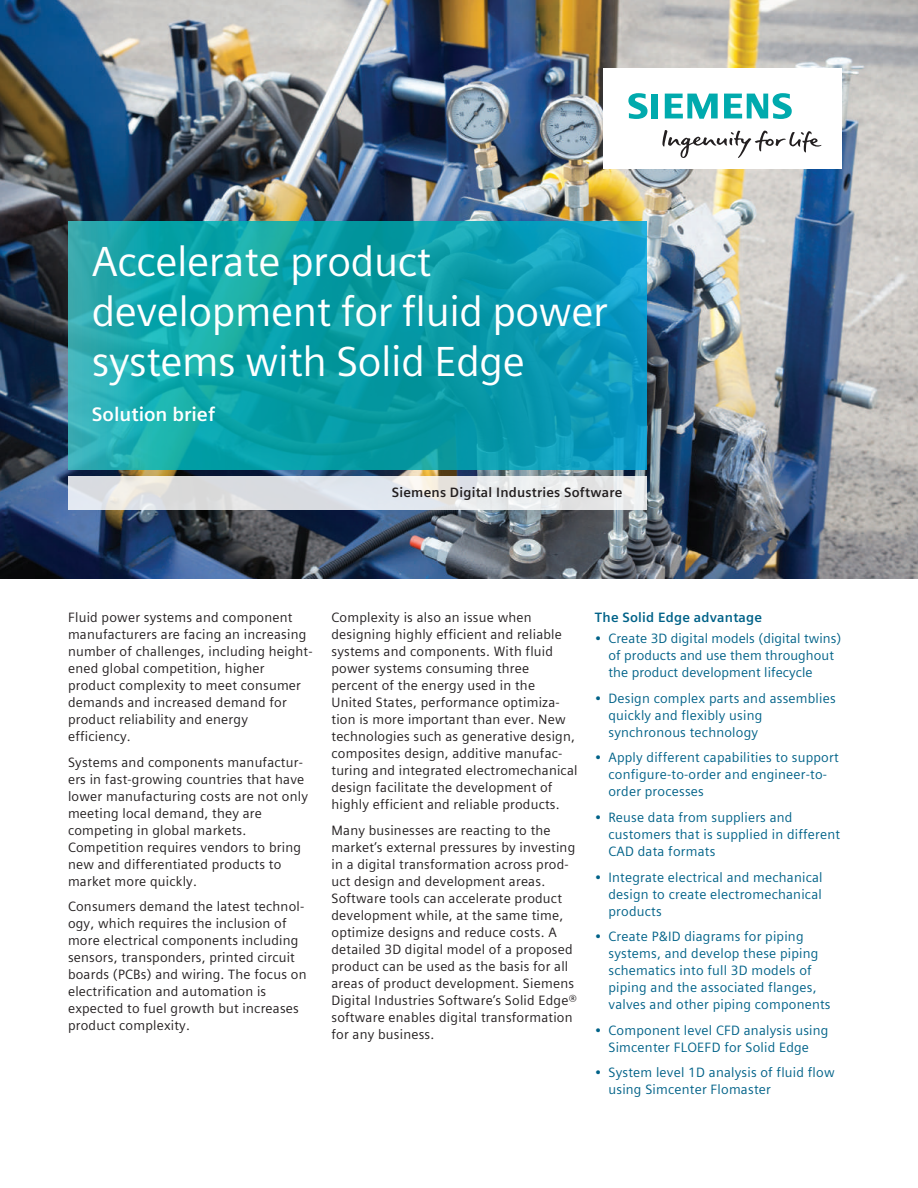
<style>
.page{position:relative;width:918px;height:1188px;background:#fff}
.page>*{position:absolute;margin:0;border:0;box-sizing:border-box;transform-origin:0 0}
.t1{font:42px/50.4px "Siemens Sans Global";letter-spacing:-.01em;color:#fff}
.t2{font:700 19.5px "Siemens Sans Global";color:#fff}
.t3{font:13.5px/17px "Siemens Sans Global";letter-spacing:.015em;color:#231f20}
.t4{font:13.5px/17px "Siemens Sans Global";letter-spacing:.015em;color:#006288}
.t5{font:700 13.5px "Siemens Sans Global";letter-spacing:.015em;color:#231f20}
.t6{font:700 13.5px "Siemens Sans Global";letter-spacing:.015em;color:#006288}
</style>
<div class="page">
<img style="left:0;top:0;width:918px;height:578px">
<div style="left:603px;top:68px;width:238px;height:101px;background:#fff"></div>
<svg style="left:662px;top:130px;width:159px;height:28px"></svg>
<svg style="left:628px;top:93px;width:30px;height:26px"></svg>
<svg style="left:665px;top:94px;width:53px;height:25px"></svg>
<svg style="left:724px;top:93px;width:68px;height:26px"></svg>
<svg style="left:68px;top:476px;width:578px;height:33px;background:#e2e4e6"></svg>
<svg style="left:68px;top:221px;width:578px;height:248px;background:#0fa0ad"></svg>
<h1 class="t1" style="left:92px;top:236px;width:518px">Accelerate product development for fluid power systems with Solid Edge</h1>
<h2 class="t2" style="left:92px;top:400px;width:125px">Solution brief</h2>
<p class="t5" style="left:392px;top:482px;width:232px">Siemens Digital Industries Software</p>
<p class="t3" style="left:68px;top:609px;width:246px">Fluid power systems and component manufacturers are facing an increasing number of challenges, including height&shy;ened global competition, higher product complexity to meet consumer demands and increased demand for product reliability and energy efficiency.</p>
<p class="t3" style="left:68px;top:754px;width:241px">Systems and components manufactur&shy;ers in fast-growing countries that have lower manufacturing costs are not only meeting local demand, they are competing in global markets.<br>Competition requires vendors to bring new and differentiated products to market more quickly.</p>
<p class="t3" style="left:68px;top:898px;width:240px">Consumers demand the latest technol&shy;ogy, which requires the inclusion of more electrical components including sensors, transponders, printed circuit boards (PCBs) and wiring. The focus on electrification and automation is expected to fuel growth but increases product complexity.</p>
<p class="t3" style="left:332px;top:609px;width:248px">Complexity is also an issue when designing highly efficient and reliable systems and components. With fluid power systems consuming three percent of the energy used in the United States, performance optimiza&shy;tion is more important than ever. New technologies such as generative design, composites design, additive manufac&shy;turing and integrated electromechanical design facilitate the development of highly efficient and reliable products.</p>
<p class="t3" style="left:332px;top:822px;width:247px">Many businesses are reacting to the market’s external pressures by investing in a digital transformation across prod&shy;uct design and development areas.<br>Software tools can accelerate product development while, at the same time, optimize designs and reduce costs. A detailed 3D digital model of a proposed product can be used as the basis for all areas of product development. Siemens Digital Industries Software’s Solid Edge® software enables digital transformation for any business.</p>
<p class="t6" style="left:595px;top:607px;width:169px">The Solid Edge advantage</p>
<p class="t4" style="left:608px;top:630px;width:234px;text-indent:-14px">• Create 3D digital models (digital twins) of products and use them throughout the product development lifecycle</p>
<p class="t4" style="left:608px;top:690px;width:229px;text-indent:-14px">• Design complex parts and assemblies quickly and flexibly using synchronous technology</p>
<p class="t4" style="left:608px;top:749px;width:232px;text-indent:-14px">• Apply different capabilities to support configure-to-order and engineer-to&shy;order processes</p>
<p class="t4" style="left:608px;top:809px;width:233px;text-indent:-14px">• Reuse data from suppliers and customers that is supplied in different<br>CAD data formats</p>
<p class="t4" style="left:608px;top:868px;width:216px;text-align:justify;text-indent:-14px">• Integrate electrical and mechanical design to create electromechanical products</p>
<p class="t4" style="left:608px;top:928px;width:224px;text-indent:-14px">• Create P&amp;ID diagrams for piping systems, and develop these piping schematics into full 3D models of piping and the associated flanges, valves and other piping components</p>
<p class="t4" style="left:595px;top:1022px;width:235px;text-align:center">• Component level CFD analysis using<br>Simcenter FLOEFD for Solid Edge</p>
<p class="t4" style="left:608px;top:1064px;width:228px;text-indent:-14px">• System level 1D analysis of fluid flow using Simcenter Flomaster</p>
</div>
